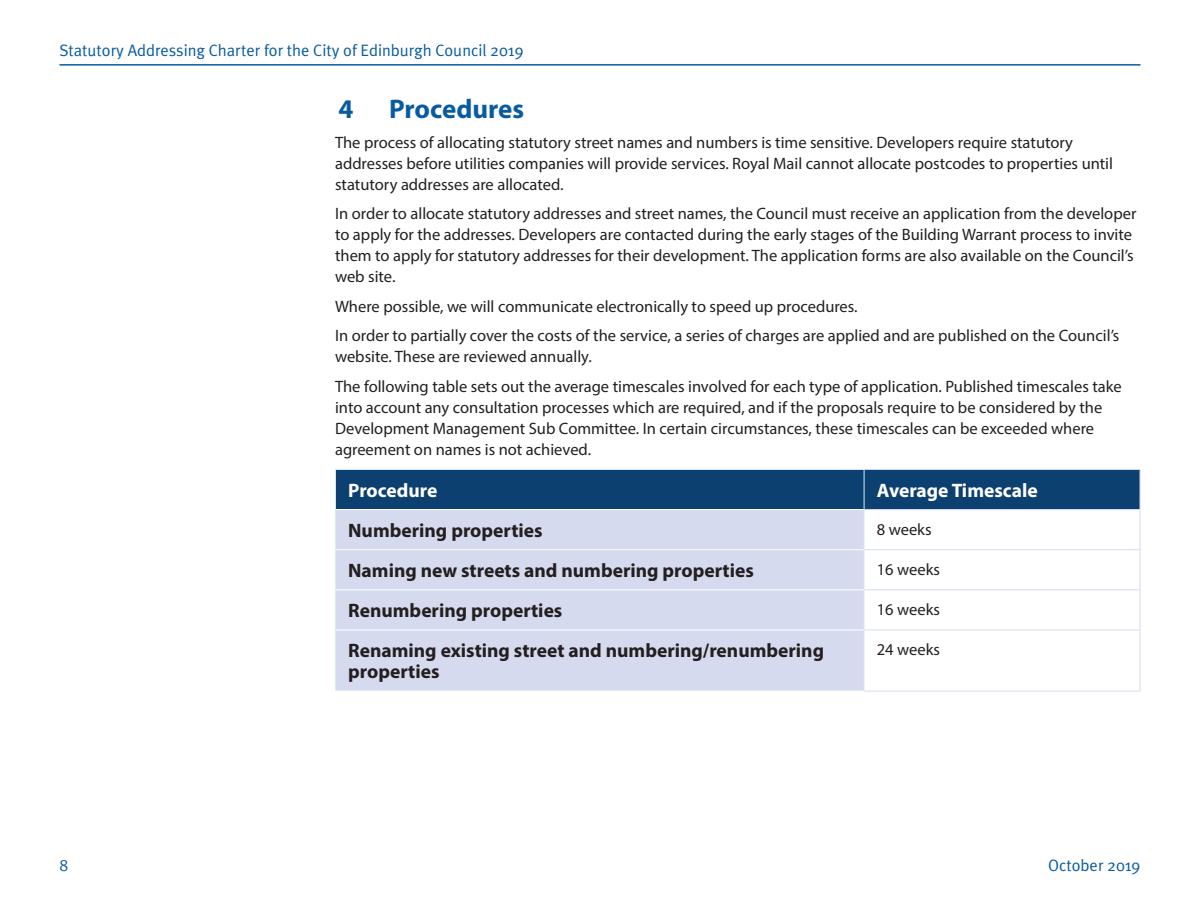
<style>
.page{position:relative;width:1200px;height:900px;background:#fff}
.page>*{position:absolute;margin:0;border:0;box-sizing:border-box;transform-origin:0 0}
.t1{font:700 27px "Myriad Pro";color:#085ba0}
.t2{font:700 19.5px/21px "Myriad Pro";color:#231f20}
.t3{font:700 19.5px "Myriad Pro";color:#fff}
.t4{font:16.5px/21px "Myriad Pro";color:#231f20}
.t5{font:16.5px "Meta Plus Normal";color:#085ba0}
.t6{font:16.5px "Meta Plus Normal Caps";color:#085ba0}
</style>
<div class="page">
<hr style="left:60px;top:64px;width:1080px;height:2px;background:#085ba0">
<div style="left:336px;top:470px;width:804px;height:39px;background:#0c4071"></div>
<div style="left:336px;top:510px;width:528px;height:181px;background:#d6daee"></div>
<svg style="left:865px;top:510px;width:275px;height:181px"></svg>
<hr style="left:336px;top:549px;width:528px;height:1px;background:#fff">
<hr style="left:336px;top:589px;width:528px;height:1px;background:#fff">
<hr style="left:336px;top:630px;width:528px;height:1px;background:#fff">
<hr style="left:864px;top:509px;width:276px;height:1px;background:#d6daee">
<hr style="left:864px;top:549px;width:276px;height:1px;background:#d6daee">
<hr style="left:864px;top:589px;width:276px;height:1px;background:#d6daee">
<hr style="left:864px;top:630px;width:276px;height:1px;background:#d6daee">
<hr style="left:864px;top:469px;width:276px;height:1px;background:#d6daee">
<hr style="left:1140px;top:470px;width:1px;height:39px;background:#d6daee">
<hr style="left:1140px;top:510px;width:1px;height:39px;background:#d6daee">
<hr style="left:1140px;top:550px;width:1px;height:39px;background:#d6daee">
<hr style="left:1140px;top:590px;width:1px;height:40px;background:#d6daee">
<hr style="left:1140px;top:630px;width:1px;height:61px;background:#d6daee">
<hr style="left:864px;top:691px;width:276px;height:1px;background:#d6daee">
<hr style="left:335px;top:469px;width:529px;height:1px;background:#dbecf2">
<hr style="left:335px;top:470px;width:1px;height:40px;background:#dbecf2">
<hr style="left:864px;top:470px;width:1px;height:40px;background:#dbecf2">
<hr style="left:335px;top:510px;width:1px;height:40px;background:#dbecf2">
<hr style="left:864px;top:510px;width:1px;height:40px;background:#dbecf2">
<hr style="left:335px;top:550px;width:1px;height:40px;background:#dbecf2">
<hr style="left:864px;top:550px;width:1px;height:40px;background:#dbecf2">
<hr style="left:335px;top:590px;width:1px;height:40px;background:#dbecf2">
<hr style="left:864px;top:590px;width:1px;height:40px;background:#dbecf2">
<hr style="left:335px;top:630px;width:1px;height:61px;background:#dbecf2">
<hr style="left:864px;top:630px;width:1px;height:61px;background:#dbecf2">
<p class="t5" style="left:60px;top:40px;width:465px">Statutory Addressing Charter for the City of Edinburgh Council 2019</p>
<p class="t6" style="left:60px;top:855px;width:10px">8</p>
<h1 class="t1" style="left:339px;top:91px;width:16px">4</h1>
<h1 class="t1" style="left:389px;top:91px;width:137px">Procedures</h1>
<p class="t4" style="left:335px;top:131px;width:780px">The process of allocating statutory street names and numbers is time sensitive. Developers require statutory addresses before utilities companies will provide services. Royal Mail cannot allocate postcodes to properties until statutory addresses are allocated.</p>
<p class="t4" style="left:335px;top:203px;width:803px">In order to allocate statutory addresses and street names, the Council must receive an application from the developer to apply for the addresses. Developers are contacted during the early stages of the Building Warrant process to invite them to apply for statutory addresses for their development. The application forms are also available on the Council’s web site.</p>
<p class="t4" style="left:335px;top:291px;width:786px;line-height:29.5px">Where possible, we will communicate electronically to speed up procedures.<br>In order to partially cover the costs of the service, a series of charges are applied and are published on the Council’s</p>
<p class="t4" style="left:335px;top:342px;width:788px;line-height:29.5px">website. These are reviewed annually.<br>The following table sets out the average timescales involved for each type of application. Published timescales take</p>
<p class="t4" style="left:335px;top:396px;width:769px">into account any consultation processes which are required, and if the proposals require to be considered by the<br>Development Management Sub Committee. In certain circumstances, these timescales can be exceeded where agreement on names is not achieved.</p>
<p class="t3" style="left:348px;top:478px;width:91px">Procedure</p>
<p class="t3" style="left:877px;top:478px;width:162px">Average Timescale</p>
<p class="t2" style="left:348px;top:519px;width:196px">Numbering properties</p>
<p class="t4" style="left:877px;top:518px;width:56px">8 weeks</p>
<p class="t2" style="left:348px;top:559px;width:407px">Naming new streets and numbering properties</p>
<p class="t4" style="left:877px;top:559px;width:65px">16 weeks</p>
<p class="t2" style="left:348px;top:600px;width:216px">Renumbering properties</p>
<p class="t4" style="left:877px;top:599px;width:65px">16 weeks</p>
<p class="t2" style="left:348px;top:640px;width:477px">Renaming existing street and numbering/renumbering properties</p>
<p class="t4" style="left:877px;top:639px;width:65px">24 weeks</p>
<p class="t5" style="left:1048px;top:855px;width:94px">October 2019</p>
</div>
